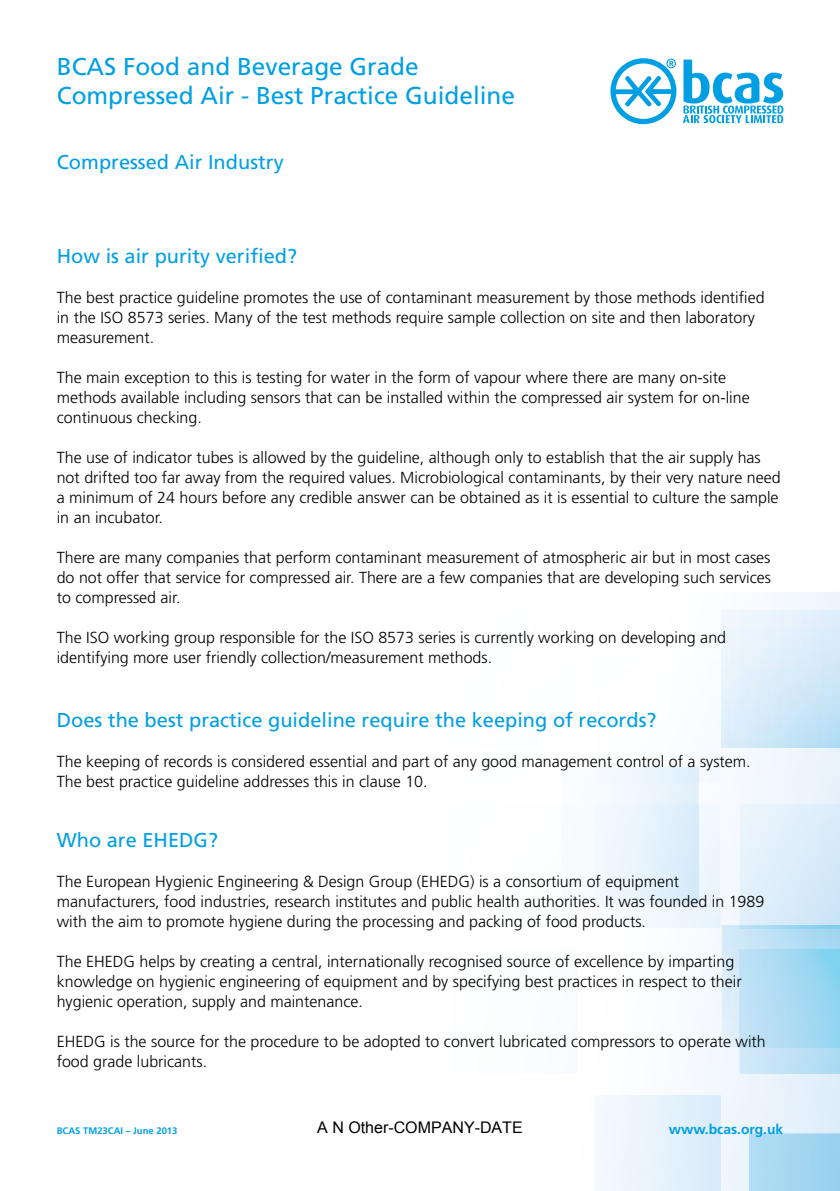
<style>
.page{position:relative;width:840px;height:1191px;background:#fff}
.page>*{position:absolute;margin:0;border:0;box-sizing:border-box;transform-origin:0 0}
.t1{font:24.4px/29.2px "Frutiger";color:#009fe3}
.t2{font:20px "Frutiger";color:#009fe3}
.t3{font:300 16px/20px "Frutiger";color:#000}
.t4{font:16px "Arial";color:#000}
.t5{font:700 13.8px "Frutiger";color:#009fe3}
.t6{font:700 9.4px "Frutiger";color:#009fe3}
</style>
<div class="page">
<svg style="left:696px;top:592px;width:143px;height:599px"></svg>
<img style="left:595px;top:1095px;width:125px;height:96px">
<img style="left:739px;top:1047px;width:100px;height:27px">
<img style="left:595px;top:803px;width:125px;height:125px">
<img style="left:739px;top:803px;width:100px;height:122px">
<img style="left:601px;top:657px;width:119px;height:125px">
<div style="left:561px;top:803px;width:15px;height:101px;background:#f6fbfe"></div>
<img style="left:595px;top:803px;width:103px;height:101px">
<img style="left:595px;top:768px;width:103px;height:14px">
<img style="left:721px;top:925px;width:118px;height:122px">
<img style="left:739px;top:949px;width:100px;height:98px">
<img style="left:739px;top:925px;width:100px;height:3px">
<img style="left:721px;top:611px;width:118px;height:136px">
<img style="left:748px;top:1133px;width:91px;height:58px">
<svg style="left:616px;top:76px;width:54px;height:30px"></svg>
<div style="left:610px;top:58px;width:66px;height:66px;border:5px solid #009fe3;border-radius:50%"></div>
<svg style="left:666px;top:59px;width:9px;height:9px"></svg>
<svg style="left:682px;top:60px;width:100px;height:63px"></svg>
<h1 class="t1" style="left:57px;top:52px;width:459px">BCAS Food and Beverage Grade<br>Compressed Air - Best Practice Guideline</h1>
<p class="t2" style="left:57px;top:150px;width:228px">Compressed Air Industry</p>
<p class="t2" style="left:57px;top:244px;width:242px">How is air purity verified?</p>
<p class="t3" style="left:57px;top:287px;width:709px">The best practice guideline promotes the use of contaminant measurement by those methods identified in the ISO 8573 series. Many of the test methods require sample collection on site and then laboratory measurement.</p>
<p class="t3" style="left:57px;top:367px;width:694px">The main exception to this is testing for water in the form of vapour where there are many on-site methods available including sensors that can be installed within the compressed air system for on-line continuous checking.</p>
<p class="t3" style="left:57px;top:447px;width:725px">The use of indicator tubes is allowed by the guideline, although only to establish that the air supply has not drifted too far away from the required values. Microbiological contaminants, by their very nature need a minimum of 24 hours before any credible answer can be obtained as it is essential to culture the sample in an incubator.</p>
<p class="t3" style="left:57px;top:547px;width:715px;text-align:justify">There are many companies that perform contaminant measurement of atmospheric air but in most cases do not offer that service for compressed air. There are a few companies that are developing such services to compressed air.</p>
<p class="t3" style="left:57px;top:627px;width:670px">The ISO working group responsible for the ISO 8573 series is currently working on developing and identifying more user friendly collection/measurement methods.</p>
<p class="t2" style="left:57px;top:708px;width:601px">Does the best practice guideline require the keeping of records?</p>
<p class="t3" style="left:57px;top:751px;width:695px">The keeping of records is considered essential and part of any good management control of a system.<br>The best practice guideline addresses this in clause 10.</p>
<p class="t2" style="left:57px;top:828px;width:163px">Who are EHEDG?</p>
<p class="t3" style="left:57px;top:871px;width:708px">The European Hygienic Engineering &amp; Design Group (EHEDG) is a consortium of equipment manufacturers, food industries, research institutes and public health authorities. It was founded in 1989 with the aim to promote hygiene during the processing and packing of food products.</p>
<p class="t3" style="left:57px;top:951px;width:686px">The EHEDG helps by creating a central, internationally recognised source of excellence by imparting knowledge on hygienic engineering of equipment and by specifying best practices in respect to their hygienic operation, supply and maintenance.</p>
<p class="t3" style="left:57px;top:1031px;width:710px">EHEDG is the source for the procedure to be adopted to convert lubricated compressors to operate with food grade lubricants.</p>
<p class="t4" style="left:317px;top:1117px;width:207px">A N Other-COMPANY-DATE</p>
<p class="t6" style="left:57px;top:1125px;width:122px">BCAS TM23CAI – June 2013</p>
<p class="t5" style="left:668px;top:1121px;width:116px">www.bcas.org.uk</p>
</div>
